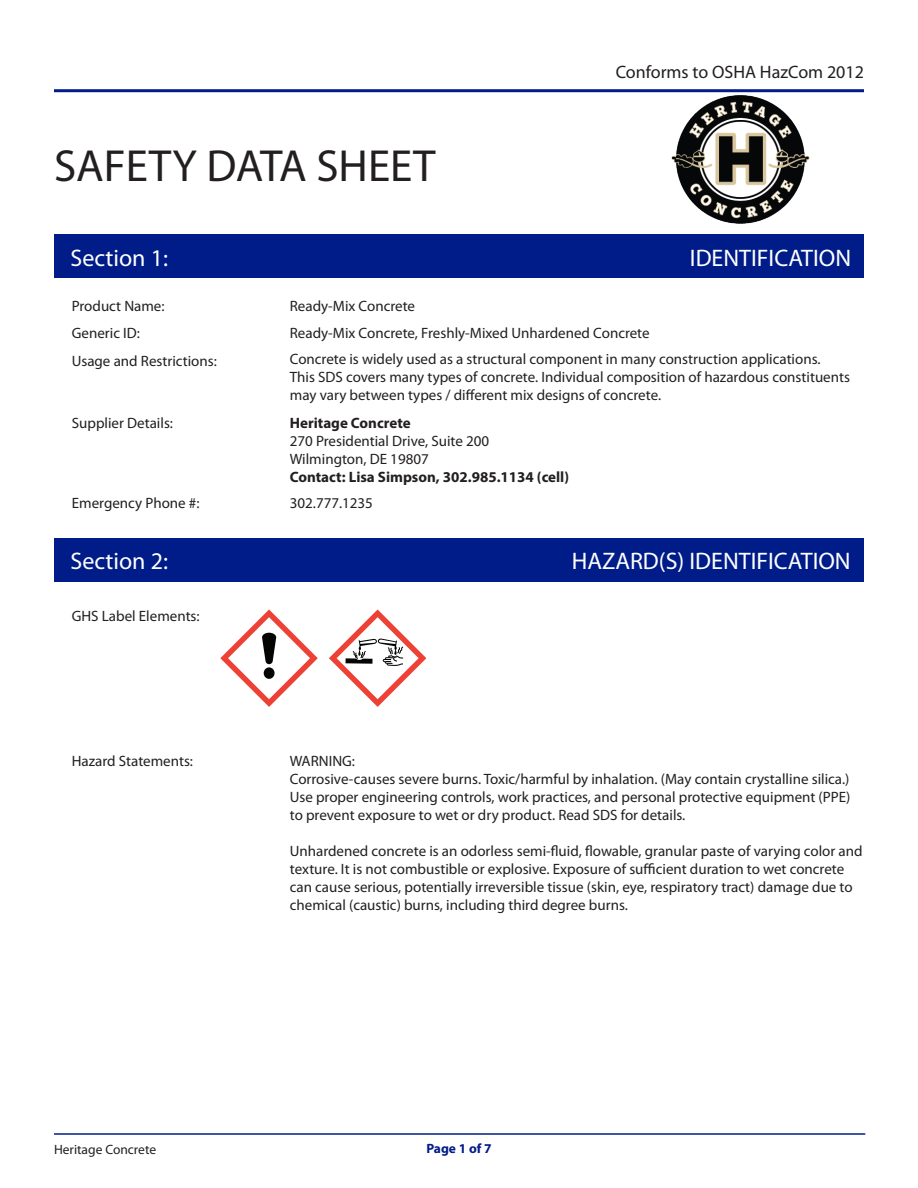
<style>
.page{position:relative;width:918px;height:1188px;background:#fff}
.page>*{position:absolute;margin:0;border:0;box-sizing:border-box;transform-origin:0 0}
.t1{font:45.15px "Myriad Pro";color:#231f20}
.t2{font:24px "Myriad Pro";color:#fff}
.t3{font:18px "Myriad Pro";color:#231f20}
.t4{font:15px/18px "Myriad Pro";color:#231f20}
.t5{font:700 15px "Myriad Pro";color:#231f20}
.t6{font:13.5px "Myriad Pro";color:#231f20}
.t7{font:700 13.5px "Myriad Pro";color:#001c88}
</style>
<div class="page">
<hr style="left:54px;top:89px;width:810px;height:3px;background:#001c88">
<img style="left:671px;top:95px;width:138px;height:128px">
<div style="left:54px;top:235px;width:810px;height:43px;background:#001c88"></div>
<div style="left:54px;top:538px;width:810px;height:44px;background:#001c88"></div>
<hr style="left:54px;top:1133px;width:811px;height:2px;background:#001c88">
<svg style="left:329px;top:609px;width:97px;height:98px"></svg>
<svg style="left:220px;top:609px;width:98px;height:98px"></svg>
<p class="t1" style="left:54px;top:141px;width:383px">SAFETY DATA SHEET</p>
<p class="t3" style="left:616px;top:62px;width:250px">Conforms to OSHA HazCom 2012</p>
<p class="t2" style="left:70px;top:244px;width:99px">Section 1:</p>
<p class="t2" style="left:690px;top:244px;width:163px">IDENTIFICATION</p>
<p class="t4" style="left:72px;top:297px;width:94px">Product Name:</p>
<p class="t4" style="left:72px;top:324px;width:70px">Generic ID:</p>
<p class="t4" style="left:72px;top:352px;width:147px">Usage and Restrictions:</p>
<p class="t4" style="left:72px;top:414px;width:103px">Supplier Details:</p>
<p class="t4" style="left:72px;top:495px;width:129px">Emergency Phone #:</p>
<p class="t4" style="left:290px;top:297px;width:127px">Ready-Mix Concrete</p>
<p class="t4" style="left:290px;top:324px;width:361px">Ready-Mix Concrete, Freshly-Mixed Unhardened Concrete</p>
<p class="t4" style="left:290px;top:351px;width:532px">Concrete is widely used as a structural component in many construction applications.</p>
<p class="t4" style="left:290px;top:369px;width:562px">This SDS covers many types of concrete. Individual composition of hazardous constituents may vary between types / different mix designs of concrete.</p>
<p class="t5" style="left:290px;top:413px;width:122px">Heritage Concrete</p>
<p class="t4" style="left:290px;top:432px;width:201px">270 Presidential Drive, Suite 200</p>
<p class="t4" style="left:290px;top:450px;width:140px">Wilmington, DE 19807</p>
<p class="t5" style="left:290px;top:467px;width:281px">Contact: Lisa Simpson, 302.985.1134 (cell)</p>
<p class="t4" style="left:290px;top:495px;width:85px">302.777.1235</p>
<p class="t2" style="left:70px;top:548px;width:99px">Section 2:</p>
<p class="t2" style="left:572px;top:548px;width:280px">HAZARD(S) IDENTIFICATION</p>
<p class="t4" style="left:72px;top:607px;width:129px">GHS Label Elements:</p>
<p class="t4" style="left:72px;top:752px;width:123px">Hazard Statements:</p>
<p class="t4" style="left:290px;top:752px;width:67px">WARNING:</p>
<p class="t4" style="left:290px;top:770px;width:561px">Corrosive-causes severe burns. Toxic/harmful by inhalation. (May contain crystalline silica.)</p>
<p class="t4" style="left:290px;top:788px;width:562px">Use proper engineering controls, work practices, and personal protective equipment (PPE) to prevent exposure to wet or dry product. Read SDS for details.</p>
<p class="t4" style="left:290px;top:842px;width:574px">Unhardened concrete is an odorless semi-fluid, flowable, granular paste of varying color and</p>
<p class="t4" style="left:290px;top:860px;width:564px">texture. It is not combustible or explosive. Exposure of sufficient duration to wet concrete can cause serious, potentially irreversible tissue (skin, eye, respiratory tract) damage due to chemical (caustic) burns, including third degree burns.</p>
<p class="t6" style="left:54px;top:1143px;width:104px">Heritage Concrete</p>
<p class="t7" style="left:426px;top:1139px;width:67px">Page 1 of 7</p>
</div>
